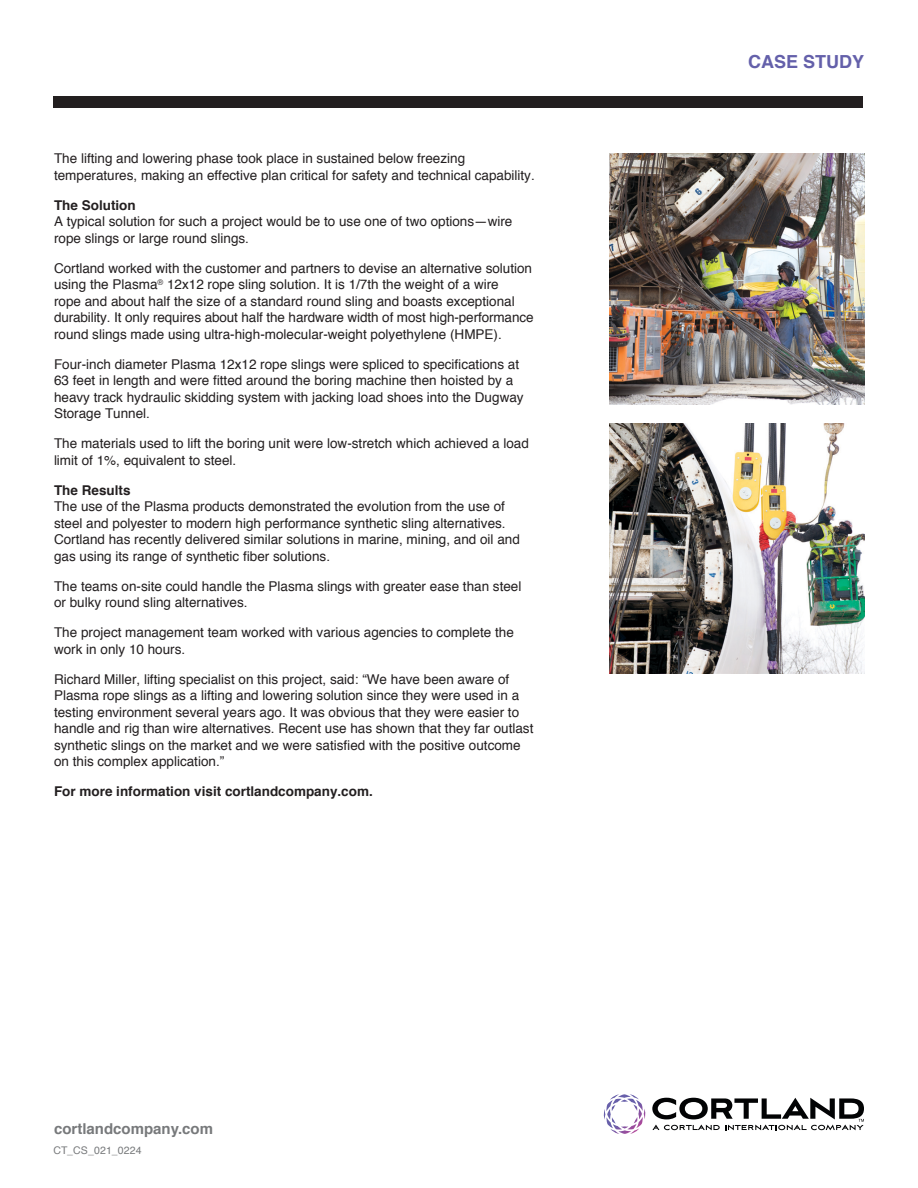
<style>
.page{position:relative;width:918px;height:1188px;background:#fff}
.page>*{position:absolute;margin:0;border:0;box-sizing:border-box;transform-origin:0 0}
.t1{font:700 18px "Helvetica";color:#6460aa}
.t2{font:700 15px "Helvetica";color:#77797b}
.Body_Copy{font:13.5px/16.5px "Helvetica";color:#231f20}
.Body_Copy_Bold{font:700 13.5px "Helvetica";color:#231f20}
.t3{font:10.5px "Helvetica";letter-spacing:.015em;color:#77797b}
</style>
<div class="page">
<div style="left:53px;top:96px;width:810px;height:11px;background:#231f20"></div>
<svg style="left:604px;top:1094px;width:42px;height:36px"></svg>
<svg style="left:652px;top:1098px;width:212px;height:32px"></svg>
<img style="left:609px;top:423px;width:255px;height:251px">
<img style="left:609px;top:154px;width:255px;height:250px">
<p class="Body_Copy" style="left:54px;top:151px;width:482px">The lifting and lowering phase took place in sustained below freezing temperatures, making an effective plan critical for safety and technical capability.</p>
<p class="Body_Copy_Bold" style="left:54px;top:194px;width:83px">The Solution</p>
<p class="Body_Copy" style="left:54px;top:214px;width:460px">A typical solution for such a project would be to use one of two options—wire rope slings or large round slings.</p>
<p class="Body_Copy" style="left:54px;top:260px;width:481px">Cortland worked with the customer and partners to devise an alternative solution using the Plasma<sup>®</sup> 12x12 rope sling solution. It is 1/7th the weight of a wire<br>rope and about half the size of a standard round sling and boasts exceptional durability. It only requires about half the hardware width of most high-performance round slings made using ultra-high-molecular-weight polyethylene (HMPE).</p>
<p class="Body_Copy" style="left:54px;top:356px;width:471px">Four-inch diameter Plasma 12x12 rope slings were spliced to specifications at 63 feet in length and were fitted around the boring machine then hoisted by a heavy track hydraulic skidding system with jacking load shoes into the Dugway Storage Tunnel.</p>
<p class="Body_Copy" style="left:54px;top:436px;width:476px">The materials used to lift the boring unit were low-stretch which achieved a load limit of 1%, equivalent to steel.</p>
<p class="Body_Copy_Bold" style="left:54px;top:479px;width:78px">The Results</p>
<p class="Body_Copy" style="left:54px;top:499px;width:467px">The use of the Plasma products demonstrated the evolution from the use of steel and polyester to modern high performance synthetic sling alternatives.<br>Cortland has recently delivered similar solutions in marine, mining, and oil and gas using its range of synthetic fiber solutions.</p>
<p class="Body_Copy" style="left:54px;top:578px;width:469px">The teams on-site could handle the Plasma slings with greater ease than steel or bulky round sling alternatives.</p>
<p class="Body_Copy" style="left:54px;top:625px;width:461px">The project management team worked with various agencies to complete the work in only 10 hours.</p>
<p class="Body_Copy" style="left:54px;top:671px;width:481px">Richard Miller, lifting specialist on this project, said: “We have been aware of Plasma rope slings as a lifting and lowering solution since they were used in a testing environment several years ago. It was obvious that they were easier to handle and rig than wire alternatives. Recent use has shown that they far outlast synthetic slings on the market and we were satisfied with the positive outcome on this complex application.”</p>
<p class="Body_Copy_Bold" style="left:54px;top:781px;width:320px">For more information visit cortlandcompany.com.</p>
<p class="t2" style="left:54px;top:1116px;width:160px">cortlandcompany.com</p>
<p class="t3" style="left:53px;top:1142px;width:90px">CT_CS_021_0224</p>
<h1 class="t1" style="left:748px;top:47px;width:118px">CASE STUDY</h1>
</div>
